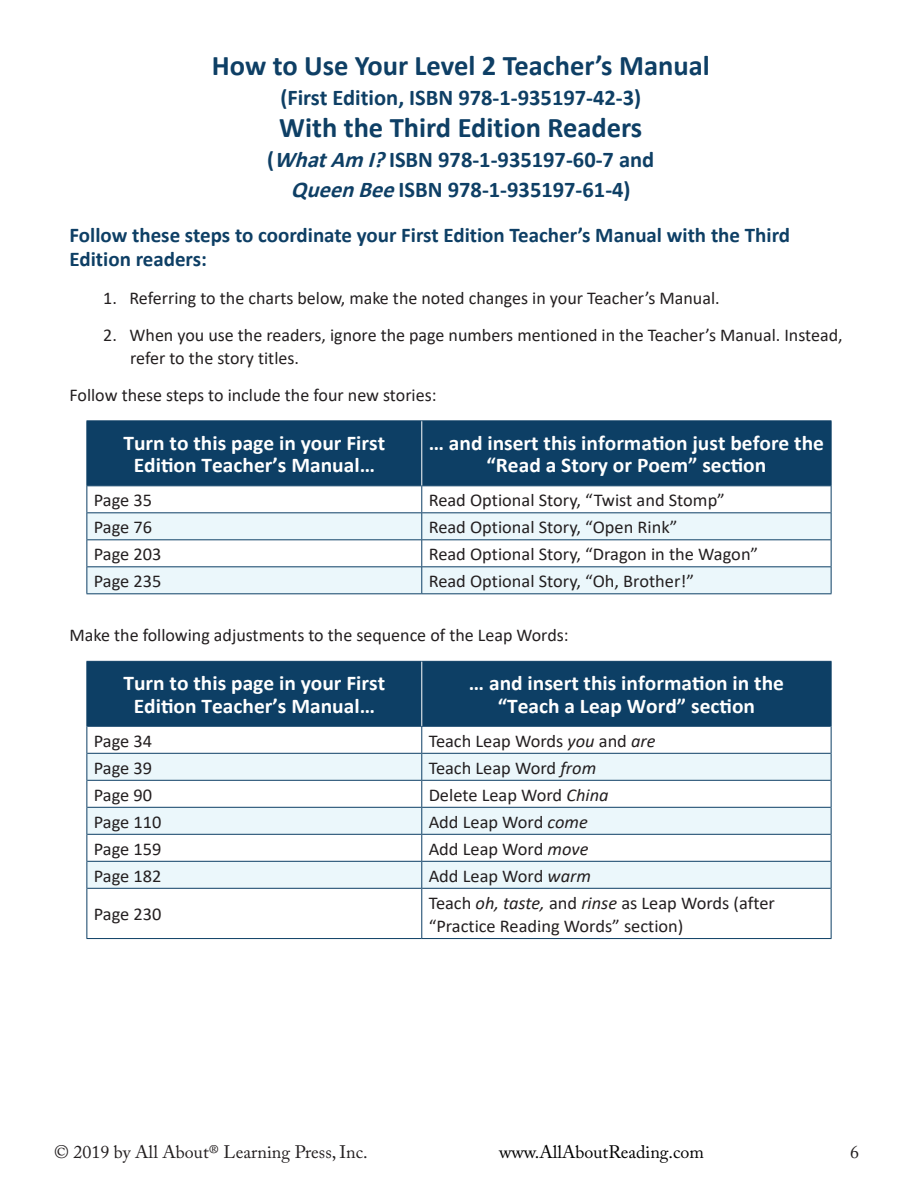
<style>
.page{position:relative;width:918px;height:1188px;background:#fff}
.page>*{position:absolute;margin:0;border:0;box-sizing:border-box;transform-origin:0 0}
.t1{font:700 28.5px "Calibri";color:#0e3f65}
.t2{font:700 22.5px "Calibri";color:#0e3f65}
.t3{font:700 21px/22.5px "Calibri";color:#fff;text-align:center}
.t4{font:700 21px/24px "Calibri";color:#0e3f65}
.t5{font:18px/23.2px "Calibri";color:#231f20}
.t6{font:18px "Adobe Caslon Pro";color:#231f20}
.t7{font:18px "Adobe Caslon Pro";color:#000}
.s1{font-style:italic}
</style>
<div class="page">
<div style="left:87px;top:662px;width:744px;height:64px;background:#0d3f65"></div>
<hr style="left:86px;top:661px;width:336px;height:1px;background:#0d3f65">
<hr style="left:422px;top:661px;width:410px;height:1px;background:#0d3f65">
<hr style="left:87px;top:888px;width:334px;height:1px;background:#0d3f65">
<hr style="left:422px;top:888px;width:409px;height:1px;background:#0d3f65">
<hr style="left:86px;top:938px;width:336px;height:1px;background:#0d3f65">
<hr style="left:422px;top:938px;width:410px;height:1px;background:#0d3f65">
<hr style="left:86px;top:662px;width:1px;height:64px;background:#0d3f65">
<hr style="left:421px;top:662px;width:1px;height:64px;background:#fff">
<hr style="left:831px;top:662px;width:1px;height:64px;background:#0d3f65">
<svg style="left:86px;top:726px;width:746px;height:162px"></svg>
<hr style="left:86px;top:888px;width:1px;height:50px;background:#0d3f65">
<hr style="left:421px;top:888px;width:1px;height:50px;background:#0d3f65">
<hr style="left:831px;top:888px;width:1px;height:50px;background:#0d3f65">
<div style="left:87px;top:421px;width:744px;height:64px;background:#0d3f65"></div>
<hr style="left:86px;top:420px;width:336px;height:1px;background:#0d3f65">
<hr style="left:422px;top:420px;width:410px;height:1px;background:#0d3f65">
<hr style="left:87px;top:485px;width:335px;height:1px;background:#0d3f65">
<hr style="left:422px;top:485px;width:409px;height:1px;background:#0d3f65">
<hr style="left:86px;top:421px;width:1px;height:65px;background:#0d3f65">
<hr style="left:421px;top:421px;width:1px;height:64px;background:#fff">
<hr style="left:831px;top:421px;width:1px;height:65px;background:#0d3f65">
<svg style="left:86px;top:486px;width:746px;height:108px"></svg>
<p class="t1" style="left:212px;top:46px;width:499px">How to Use Your Level 2 Teacher’s Manual</p>
<p class="t2" style="left:280px;top:82px;width:362px">(First Edition, ISBN 978-1-935197-42-3)</p>
<p class="t1" style="left:279px;top:107px;width:364px">With the Third Edition Readers</p>
<p class="t2" style="left:267px;top:143px;width:389px">(<span class="s1">WhatAm I?</span>ISBN 978-1-935197-60-7 and</p>
<p class="t2" style="left:291px;top:173px;width:341px"><span class="s1">QueenBee</span>ISBN 978-1-935197-61-4)</p>
<p class="t4" style="left:70px;top:223px;width:722px">Follow these steps to coordinate your First Edition Teacher’s Manual with the Third<br>Edition readers:</p>
<p class="t5" style="left:103px;top:286px;width:618px">1. Referring to the charts below, make the noted changes in your Teacher’s Manual.</p>
<p class="t5" style="left:130px;top:323px;width:714px;text-indent:-27px">2. When you use the readers, ignore the page numbers mentioned in the Teacher’s Manual. Instead, refer to the story titles.</p>
<p class="t5" style="left:70px;top:383px;width:369px">Follow these steps to include the four new stories:</p>
<p class="t3" style="left:123px;top:431px;width:263px">Turn to this page in your First</p>
<p class="t3" style="left:134px;top:454px;width:243px">Edition Teacher’s Manual…</p>
<p class="t3" style="left:429px;top:431px;width:397px">… and insert this information just before the “Read a Story or Poem” section</p>
<p class="t5" style="left:94px;top:488px;width:60px">Page 35</p>
<p class="t5" style="left:429px;top:488px;width:298px">Read Optional Story, “Twist and Stomp”</p>
<p class="t5" style="left:94px;top:515px;width:60px">Page 76</p>
<p class="t5" style="left:429px;top:515px;width:250px">Read Optional Story, “Open Rink”</p>
<p class="t5" style="left:94px;top:542px;width:69px">Page 203</p>
<p class="t5" style="left:429px;top:542px;width:331px">Read Optional Story, “Dragon in the Wagon”</p>
<p class="t5" style="left:94px;top:569px;width:69px">Page 235</p>
<p class="t5" style="left:429px;top:569px;width:267px">Read Optional Story, “Oh, Brother!”</p>
<p class="t5" style="left:70px;top:623px;width:501px">Make the following adjustments to the sequence of the Leap Words:</p>
<p class="t3" style="left:123px;top:672px;width:263px">Turn to this page in your First</p>
<p class="t3" style="left:134px;top:694px;width:243px">Edition Teacher’s Manual…</p>
<p class="t3" style="left:469px;top:672px;width:317px">… and insert this information in the</p>
<p class="t3" style="left:498px;top:694px;width:259px">“Teach a Leap Word” section</p>
<p class="t5" style="left:94px;top:728px;width:60px">Page 34</p>
<p class="t5" style="left:429px;top:728px;width:229px">Teach Leap Words <span class="s1">you</span> and <span class="s1">are</span></p>
<p class="t5" style="left:94px;top:755px;width:60px">Page 39</p>
<p class="t5" style="left:429px;top:755px;width:169px">Teach Leap Word <span class="s1">from</span></p>
<p class="t5" style="left:94px;top:782px;width:60px">Page 90</p>
<p class="t5" style="left:429px;top:782px;width:182px">Delete Leap Word <span class="s1">China</span></p>
<p class="t5" style="left:94px;top:809px;width:69px">Page 110</p>
<p class="t5" style="left:429px;top:809px;width:161px">Add Leap Word <span class="s1">come</span></p>
<p class="t5" style="left:94px;top:836px;width:69px">Page 159</p>
<p class="t5" style="left:429px;top:836px;width:161px">Add Leap Word <span class="s1">move</span></p>
<p class="t5" style="left:94px;top:863px;width:69px">Page 182</p>
<p class="t5" style="left:429px;top:863px;width:164px">Add Leap Word <span class="s1">warm</span></p>
<p class="t5" style="left:94px;top:902px;width:69px">Page 230</p>
<p class="t5" style="left:429px;top:890px;width:348px">Teach <span class="s1">oh, taste,</span> and <span class="s1">rinse</span> as Leap Words (after “Practice Reading Words” section)</p>
<p class="t6" style="left:54px;top:1141px;width:315px">© 2019 by All About® Learning Press, Inc.</p>
<p class="t7" style="left:499px;top:1141px;width:206px">www.AllAboutReading.com</p>
<p class="t6" style="left:850px;top:1141px;width:10px">6</p>
</div>
